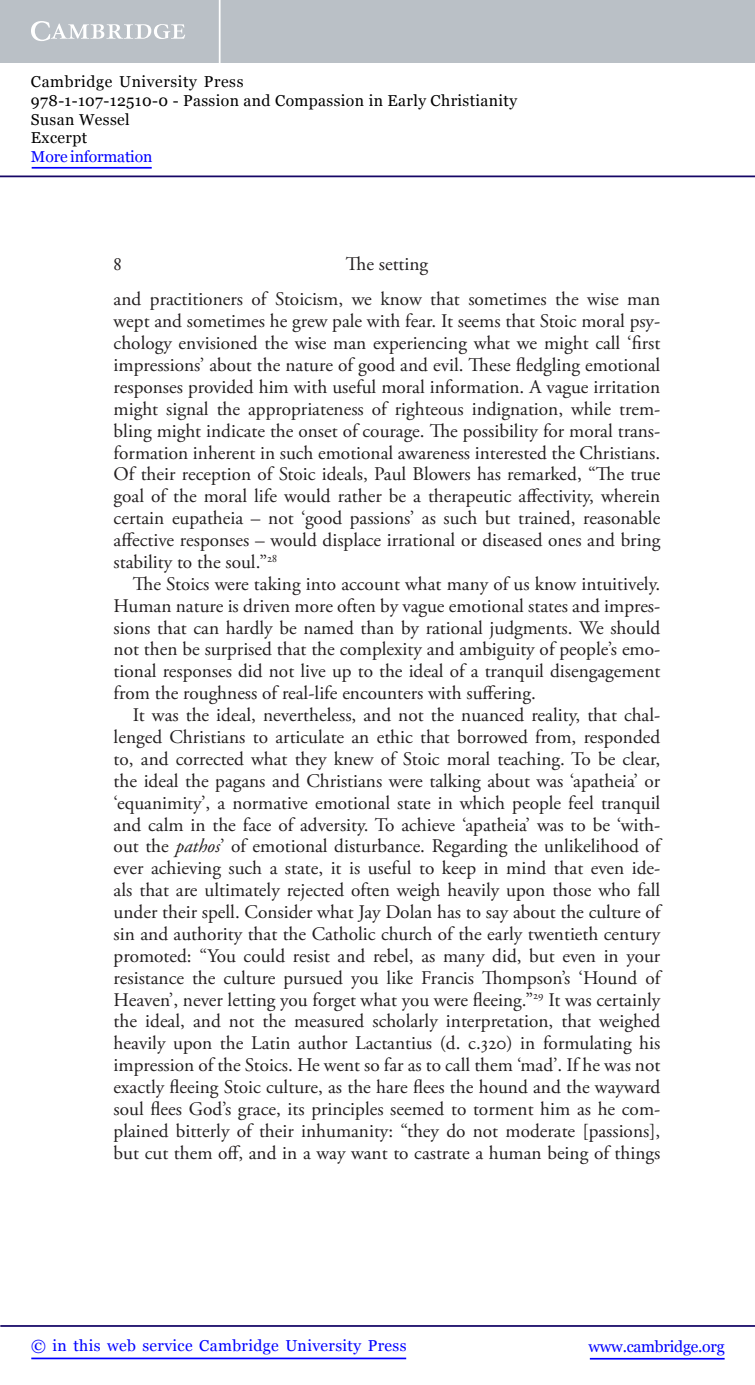
<style>
.page{position:relative;width:755px;height:1385px;background:#fff}
.page>*{position:absolute;margin:0;border:0;box-sizing:border-box;transform-origin:0 0}
.t1{font:19.25px/21.9px "Adobe Garamond Pro";color:#231f20;text-align:justify}
.t2{font:15.75px/18.6px "Georgia";letter-spacing:.025em;color:#000}
.t3{font:15.75px "Georgia";letter-spacing:.025em;color:#00f}
.t4{font:15.75px "Georgia";letter-spacing:-.015em;color:#00f}
.t5{font:15.75px "Georgia";letter-spacing:-.01em;color:#00f}
.s1{font-style:italic}
</style>
<div class="page">
<hr style="left:589px;top:1358px;width:135px;height:1px;background:#00f">
<hr style="left:0;top:1325px;width:754px;height:2px;background:#150666">
<hr style="left:31px;top:1357px;width:375px;height:2px;background:#00f">
<div style="left:0;top:0;width:754px;height:63px;background:#bac0c6"></div>
<svg style="left:31px;top:21px;width:154px;height:20px"></svg>
<hr style="left:219px;top:0;width:1px;height:63px;background:#fff">
<hr style="left:0;top:175px;width:754px;height:2px;background:#150666">
<hr style="left:32px;top:167px;width:120px;height:2px;background:#00f">
<p class="t2" style="left:31px;top:73px;width:487px">Cambridge University Press<br>978-1-107-12510-0 - Passion and Compassion in Early Christianity<br>Susan Wessel<br>Excerpt</p>
<p class="t5" style="left:31px;top:147px;width:123px">More information</p>
<p class="t1" style="left:114px;top:248px;width:547px;line-height:35px;text-align:center">The setting<br>and practitioners of Stoicism, we know that sometimes the wise man</p>
<p class="t1" style="left:114px;top:312px;width:548px">wept and sometimes he grew pale with fear. It seems that Stoic moral psy&shy;chology envisioned the wise man experiencing what we might call ‘first impressions’ about the nature of good and evil. These fledgling emotional responses provided him with useful moral information. A vague irritation might signal the appropriateness of righteous indignation, while trem&shy;bling might indicate the onset of courage. The possibility for moral trans&shy;formation inherent in such emotional awareness interested the Christians.<br>Of their reception of Stoic ideals, Paul Blowers has remarked, “The true goal of the moral life would rather be a therapeutic affectivity, wherein certain eupatheia – not ‘good passions’ as such but trained, reasonable affective responses – would displace irrational or diseased ones and bring stability to the soul.” <sup>28</sup></p>
<p class="t1" style="left:114px;top:574px;width:548px;text-indent:19px">The Stoics were taking into account what many of us know intuitively.<br>Human nature is driven more often by vague emotional states and impres&shy;sions that can hardly be named than by rational judgments. We should not then be surprised that the complexity and ambiguity of people’s emo&shy;tional responses did not live up to the ideal of a tranquil disengagement from the roughness of real-life encounters with suffering.</p>
<p class="t1" style="left:114px;top:706px;width:548px;text-indent:19px">It was the ideal, nevertheless, and not the nuanced reality, that chal&shy;lenged Christians to articulate an ethic that borrowed from, responded to, and corrected what they knew of Stoic moral teaching. To be clear, the ideal the pagans and Christians were talking about was ‘apatheia’ or ‘equanimity’, a normative emotional state in which people feel tranquil and calm in the face of adversity. To achieve ‘apatheia ’ was to be ‘with&shy;out the <span class="s1">pathos</span> ’ of emotional disturbance. Regarding the unlikelihood of ever achieving such a state, it is useful to keep in mind that even ide&shy;als that are ultimately rejected often weigh heavily upon those who fall under their spell. Consider what Jay Dolan has to say about the culture of sin and authority that the Catholic church of the early twentieth century promoted: “You could resist and rebel, as many did, but even in your resistance the culture pursued you like Francis Thompson’s ‘Hound of Heaven’, never letting you forget what you were fleeing.” <sup>29</sup> It was certainly the ideal, and not the measured scholarly interpretation, that weighed heavily upon the Latin author Lactantius (d. c.320) in formulating his impression of the Stoics. He went so far as to call them ‘mad’. If he was not exactly fleeing Stoic culture, as the hare flees the hound and the wayward soul flees God’s grace, its principles seemed to torment him as he com&shy;plained bitterly of their inhumanity: “they do not moderate [ passions], but cut them off, and in a way want to castrate a human being of things</p>
<p class="t1" style="left:114px;top:255px;width:10px">8</p>
<p class="t3" style="left:31px;top:1336px;width:376px">© in this web service Cambridge University Press</p>
<p class="t4" style="left:588px;top:1336px;width:137px">www.cambridge.org</p>
</div>
